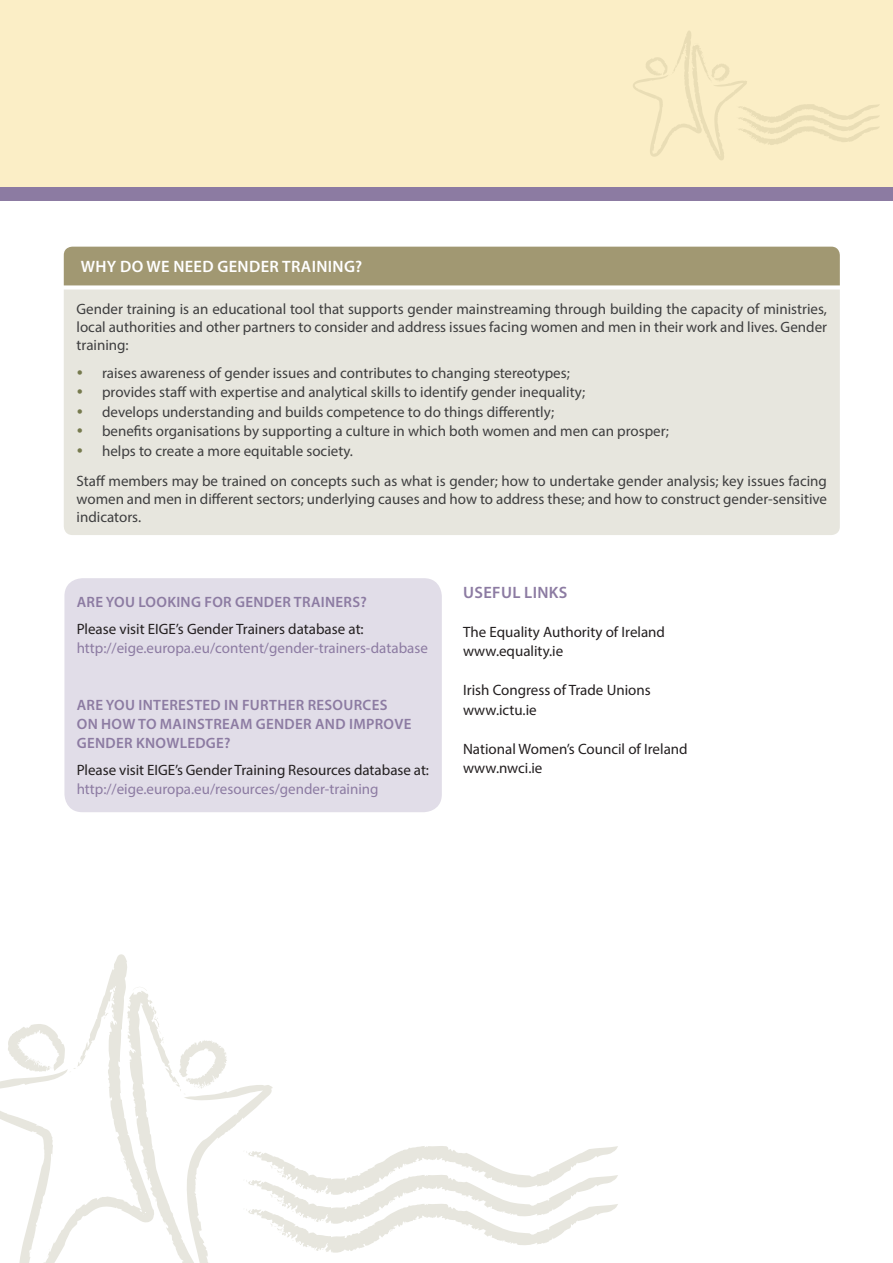
<style>
.page{position:relative;width:893px;height:1263px;background:#fff}
.page>*{position:absolute;margin:0;border:0;box-sizing:border-box;transform-origin:0 0}
._05_-_Box_title{font:600 16.5px "Myriad Pro";letter-spacing:.02em;color:#fff}
._01_-_Subtitle{font:600 16.5px "Myriad Pro";letter-spacing:.02em;color:#8c7ba2}
._05_-_Box_text{font:15px/18px "Myriad Pro";color:#3e3e3f;text-align:justify}
._03_-_Text{font:15px/19.5px "Myriad Pro";color:#231f20}
._01_-_Subtitle-2{font:600 15px/18.8px "Myriad Pro";letter-spacing:.02em;color:#8c7ba2}
._03_-_Text-2{font:15px/18.8px "Myriad Pro";color:#8c7ba2}
.s1{color:#767a4e}
.s2{color:#231f20}
.s3{color:#8c7ba2}
</style>
<div class="page">
<div style="left:0;top:168px;width:893px;height:33px;background:#8c7ba2"></div>
<div style="left:0;top:0;width:893px;height:187px;background:#fbeec6"></div>
<svg style="left:633px;top:31px;width:246px;height:129px"></svg>
<svg style="left:0;top:954px;width:127px;height:309px"></svg>
<svg style="left:127px;top:987px;width:491px;height:276px"></svg>
<div style="left:64px;top:247px;width:776px;height:38px;background:#a19872"></div>
<div style="left:64px;top:289px;width:776px;height:246px;background:#e7e6de"></div>
<div style="left:64px;top:578px;width:378px;height:234px;background:#e1dde8;border-radius:18px"></div>
<p class="_05_-_Box_title" style="left:81px;top:256px;width:283px">WHY DO WE NEED GENDER TRAINING?</p>
<p class="_05_-_Box_text" style="left:77px;top:299px;width:752px">Gender training is an educational tool that supports gender mainstreaming through building the capacity of ministries, local authorities and other partners to consider and address issues facing women and men in their work and lives. Gender training:</p>
<p class="_05_-_Box_text" style="left:77px;top:363px;width:495px"><span class="s1">•</span> raises awareness of gender issues and contributes to changing stereotypes;</p>
<p class="_05_-_Box_text" style="left:77px;top:383px;width:510px"><span class="s1">•</span> provides staff with expertise and analytical skills to identify gender inequality;</p>
<p class="_05_-_Box_text" style="left:77px;top:402px;width:479px"><span class="s1">•</span> develops understanding and builds competence to do things differently;</p>
<p class="_05_-_Box_text" style="left:77px;top:422px;width:594px"><span class="s1">•</span> benefits organisations by supporting a culture in which both women and men can prosper;</p>
<p class="_05_-_Box_text" style="left:77px;top:441px;width:278px"><span class="s1">•</span> helps to create a more equitable society.</p>
<p class="_05_-_Box_text" style="left:77px;top:472px;width:752px">Staff members may be trained on concepts such as what is gender; how to undertake gender analysis; key issues facing women and men in different sectors; underlying causes and how to address these; and how to construct gender-sensitive indicators.</p>
<p class="_01_-_Subtitle-2" style="left:77px;top:592px;width:291px">ARE YOU LOOKING FOR GENDER TRAINERS?</p>
<p class="_03_-_Text-2" style="left:77px;top:620px;width:353px"><span class="s2">Please visit EIGE’s Gender Trainers database at: </span>http://eige.europa.eu/content/gender-trainers-database</p>
<p class="_01_-_Subtitle-2" style="left:77px;top:695px;width:336px">ARE YOU INTERESTED IN FURTHER RESOURCES<br>ON HOW TO MAINSTREAM GENDER AND IMPROVE<br>GENDER KNOWLEDGE?</p>
<p class="_03_-_Text" style="left:77px;top:760px;width:354px;line-height:18.8px">Please visit EIGE’s Gender Training Resources database at: <span class="s3">http://eige.europa.eu/resources/gender-training</span></p>
<p class="_01_-_Subtitle" style="left:463px;top:582px;width:106px">USEFUL LINKS</p>
<p class="_03_-_Text" style="left:463px;top:622px;width:203px">The Equality Authority of Ireland www.equality.ie</p>
<p class="_03_-_Text" style="left:463px;top:680px;width:189px">Irish Congress of Trade Unions www.ictu.ie</p>
<p class="_03_-_Text" style="left:463px;top:739px;width:226px">National Women’s Council of Ireland www.nwci.ie</p>
</div>
